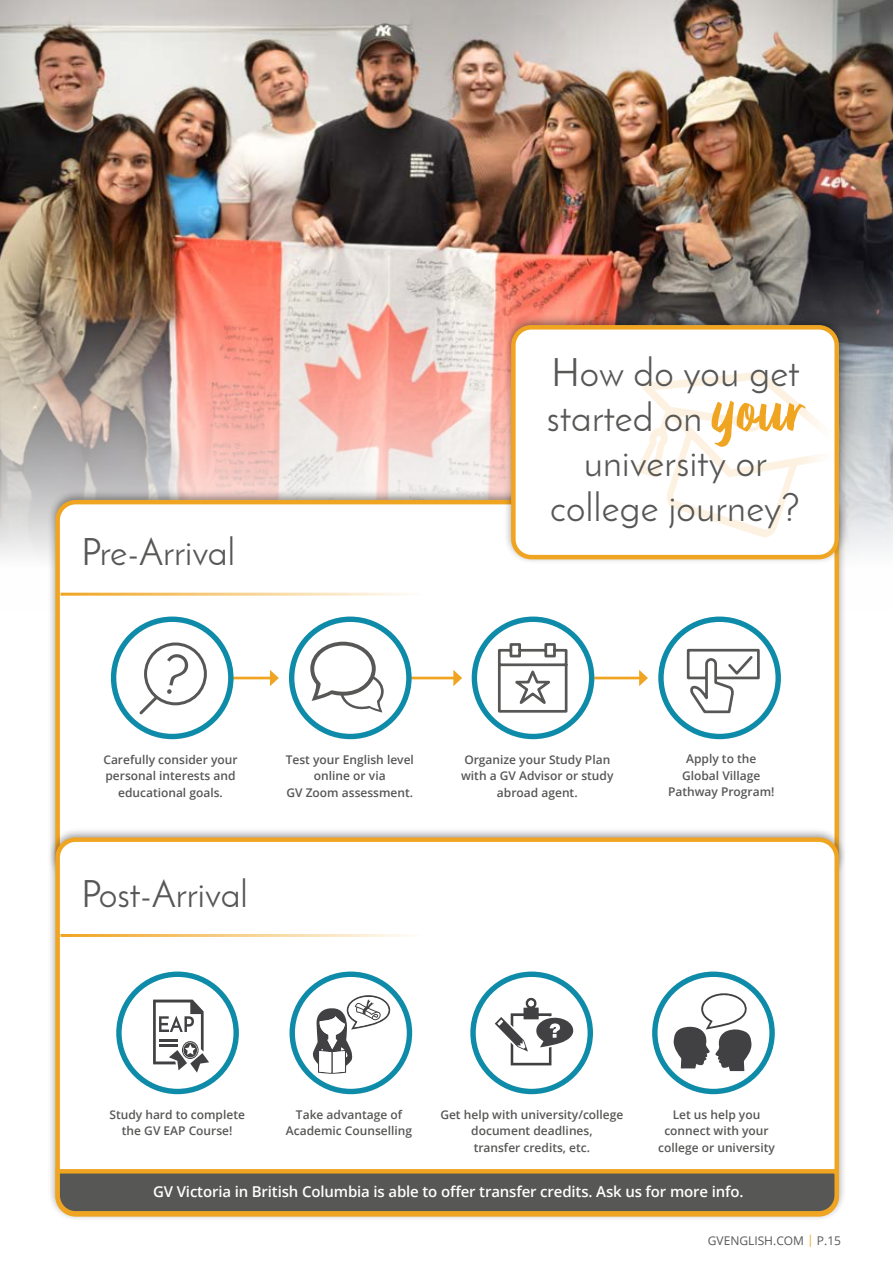
<style>
.page{position:relative;width:893px;height:1263px;background:#fff}
.page>*{position:absolute;margin:0;border:0;box-sizing:border-box;transform-origin:0 0}
.t1{font:38.85px/45px "Josefin Sans";letter-spacing:.01em;color:#575756;text-align:center}
.t2{font:37.5px "Josefin Sans";color:#575756}
.t3{font:600 15px "Open Sans";letter-spacing:-.01em;color:#fff}
.t4{font:600 12px/16.5px "Open Sans";color:#575756;text-align:center}
.t5{font:12px "Open Sans";color:#575756}
.s1{font-family:"Briberra";font-size:78.9px;color:#f0a522}
.s2{color:#f0a522}
</style>
<div class="page">
<hr style="left:0;top:0;width:1px;height:153px;background:#0e8ba8">
<svg style="left:0;top:151px;width:1px;height:372px"></svg>
<img style="left:1px;top:0;width:892px;height:557px">
<div style="left:47px;top:489px;width:800px;height:395px;background:#000;opacity:.4"></div>
<div style="left:58px;top:502px;width:779px;height:374px;background:#fff;border-radius:18px"></div>
<div style="left:47px;top:827px;width:800px;height:395px;background:#000;opacity:.4"></div>
<div style="left:58px;top:840px;width:779px;height:374px;background:#fff;border-radius:18px"></div>
<div style="left:55px;top:837px;width:784px;height:379px;border:4px solid #f0a522;border-radius:18px"></div>
<svg style="left:153px;top:999px;width:56px;height:74px"></svg>
<div style="left:116px;top:971px;width:123px;height:123px;border:5px solid #0e8ba8;border-radius:50%"></div>
<svg style="left:292px;top:974px;width:117px;height:117px"></svg>
<svg style="left:313px;top:995px;width:78px;height:79px"></svg>
<div style="left:290px;top:971px;width:122px;height:123px;border:5px solid #0e8ba8;border-radius:50%"></div>
<svg style="left:473px;top:974px;width:117px;height:117px"></svg>
<svg style="left:495px;top:997px;width:79px;height:68px"></svg>
<div style="left:470px;top:971px;width:123px;height:123px;border:5px solid #0e8ba8;border-radius:50%"></div>
<svg style="left:655px;top:974px;width:117px;height:117px"></svg>
<svg style="left:674px;top:993px;width:78px;height:78px"></svg>
<div style="left:652px;top:971px;width:123px;height:123px;border:5px solid #0e8ba8;border-radius:50%"></div>
<hr style="left:594px;top:677px;width:47px;height:2px;background:#f0a522">
<svg style="left:639px;top:670px;width:9px;height:16px"></svg>
<hr style="left:408px;top:677px;width:48px;height:2px;background:#f0a522">
<svg style="left:453px;top:670px;width:9px;height:16px"></svg>
<hr style="left:231px;top:677px;width:41px;height:2px;background:#f0a522">
<svg style="left:270px;top:670px;width:9px;height:16px"></svg>
<div style="left:111px;top:616px;width:123px;height:123px;border:5px solid #0e8ba8;border-radius:50%"></div>
<svg style="left:292px;top:619px;width:117px;height:117px"></svg>
<div style="left:289px;top:616px;width:123px;height:123px;border:5px solid #0e8ba8;border-radius:50%"></div>
<svg style="left:474px;top:619px;width:118px;height:117px"></svg>
<div style="left:472px;top:616px;width:122px;height:123px;border:5px solid #0e8ba8;border-radius:50%"></div>
<div style="left:658px;top:616px;width:123px;height:123px;border:5px solid #0e8ba8;border-radius:50%"></div>
<svg style="left:686px;top:648px;width:74px;height:66px"></svg>
<svg style="left:304px;top:638px;width:86px;height:80px"></svg>
<svg style="left:497px;top:642px;width:72px;height:72px"></svg>
<svg style="left:139px;top:642px;width:68px;height:72px"></svg>
<hr style="left:60px;top:934px;width:362px;height:3px;background:#f0a522">
<hr style="left:60px;top:593px;width:362px;height:3px;background:#f0a522">
<svg style="left:53px;top:1167px;width:788px;height:51px;background:#827257"></svg>
<div style="left:503px;top:314px;width:344px;height:251px;background:#000;opacity:.4"></div>
<div style="left:513px;top:327px;width:324px;height:230px;background:#fff;border-radius:18px"></div>
<div style="left:511px;top:325px;width:328px;height:234px;border:4px solid #f0a522;border-radius:18px"></div>
<svg style="left:637px;top:371px;width:217px;height:168px"></svg>
<h2 class="t2" style="left:81px;top:529px;width:156px">Pre-Arrival</h2>
<h1 class="t1" style="left:547px;top:349px;width:258px">How do you get started on <span class="s1">your </span>university or college journey?</h1>
<p class="t4" style="left:103px;top:751px;width:136px">Carefully consider your personal interests and educational goals.</p>
<p class="t4" style="left:286px;top:751px;width:130px">Test your English level online or via<br>GV Zoom assessment.</p>
<p class="t4" style="left:461px;top:751px;width:154px">Organize your Study Plan with a GV Advisor or study abroad agent.</p>
<p class="t4" style="left:668px;top:750px;width:108px">Apply to the<br>Global Village<br>Pathway Program!</p>
<h2 class="t2" style="left:81px;top:871px;width:168px">Post-Arrival</h2>
<p class="t4" style="left:109px;top:1106px;width:137px">Study hard to complete the GV EAP Course!</p>
<p class="t4" style="left:286px;top:1106px;width:128px">Take advantage of<br>Academic Counselling</p>
<p class="t4" style="left:440px;top:1106px;width:185px">Get help with university/college document deadlines,<br>transfer credits, etc.</p>
<p class="t4" style="left:658px;top:1106px;width:118px">Let us help you connect with your college or university</p>
<p class="t3" style="left:153px;top:1181px;width:592px">GV Victoria in British Columbia is able to offer transfer credits. Ask us for more info.</p>
<p class="t5" style="left:708px;top:1233px;width:135px">GVENGLISH.COM <span class="s2">|</span> P.15</p>
</div>
